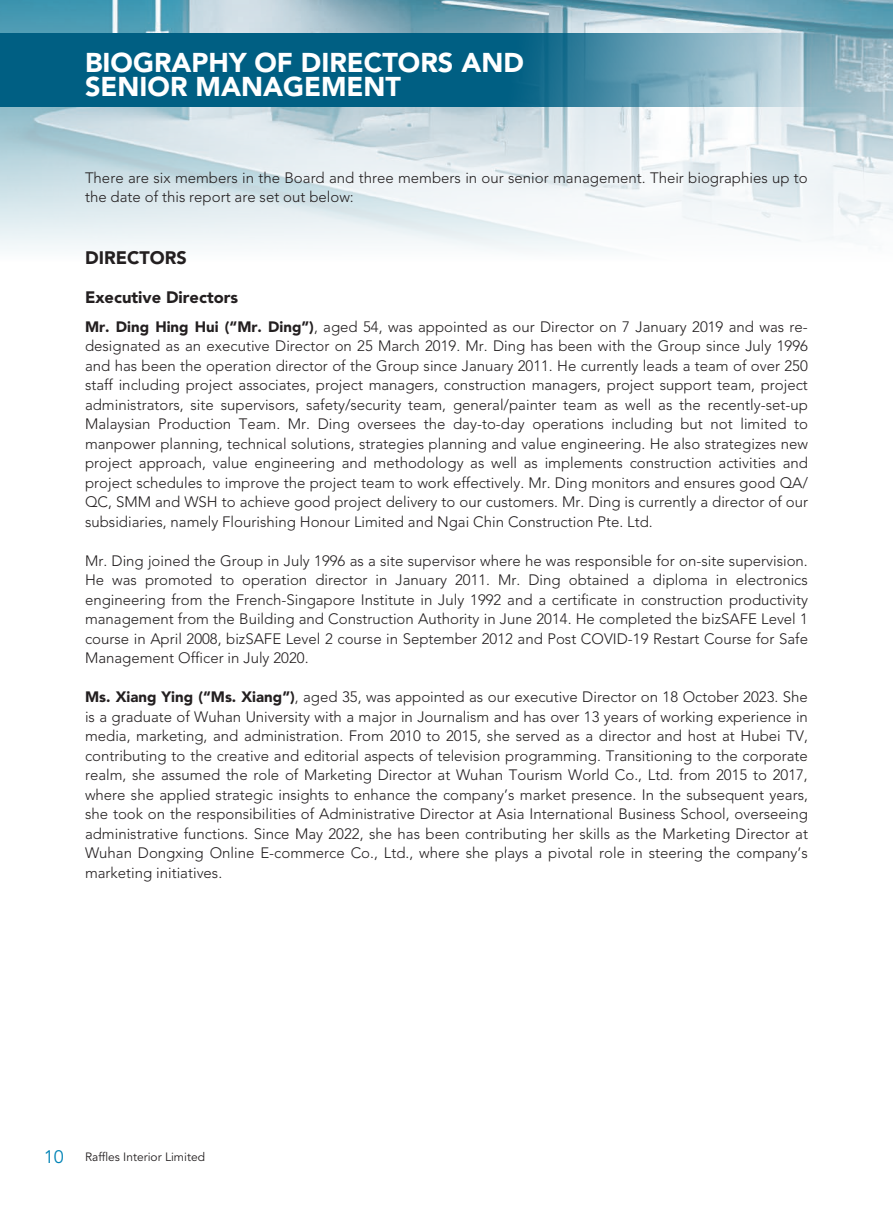
<style>
.page{position:relative;width:893px;height:1212px;background:#fff}
.page>*{position:absolute;margin:0;border:0;box-sizing:border-box;transform-origin:0 0}
.t1{font:900 27px/24px "Avenir LT Std";color:#fff}
.t2{font:900 18px "Avenir LT Std";color:#231f20}
.t3{font:900 16.5px "Avenir LT Std";color:#231f20}
.t4{font:300 15px/19.5px "Avenir LT Std";color:#231f20;text-align:justify}
.t5{font:12px "Avenir LT Std";color:#231f20}
.s1{font-weight:900}
.s2{font-size:18px;color:#0083b6}
</style>
<div class="page">
<img style="left:0;top:0;width:892px;height:250px">
<svg style="left:0;top:34px;width:889px;height:73px;background:#307c99"></svg>
<h1 class="t1" style="left:85px;top:51px;width:440px">BIOGRAPHY OF DIRECTORS AND<br>SENIOR MANAGEMENT</h1>
<p class="t4" style="left:85px;top:168px;width:724px">There are six members in the Board and three members in our senior management. Their biographies up to the date of this report are set out below:</p>
<p class="t2" style="left:85px;top:246px;width:103px">DIRECTORS</p>
<p class="t3" style="left:85px;top:287px;width:155px">Executive Directors</p>
<p class="t4" style="left:85px;top:317px;width:724px"><span class="s1">Mr. Ding Hing Hui (“Mr. Ding”)</span>, aged 54, was appointed as our Director on 7 January 2019 and was re&shy;designated as an executive Director on 25 March 2019. Mr. Ding has been with the Group since July 1996 and has been the operation director of the Group since January 2011. He currently leads a team of over 250 staff including project associates, project managers, construction managers, project support team, project administrators, site supervisors, safety/security team, general/painter team as well as the recently-set-up Malaysian Production Team. Mr. Ding oversees the day-to-day operations including but not limited to manpower planning, technical solutions, strategies planning and value engineering. He also strategizes new project approach, value engineering and methodology as well as implements construction activities and project schedules to improve the project team to work effectively. Mr. Ding monitors and ensures good QA/ QC, SMM and WSH to achieve good project delivery to our customers. Mr. Ding is currently a director of our subsidiaries, namely Flourishing Honour Limited and Ngai Chin Construction Pte. Ltd.</p>
<p class="t4" style="left:85px;top:551px;width:724px">Mr. Ding joined the Group in July 1996 as a site supervisor where he was responsible for on-site supervision.<br>He was promoted to operation director in January 2011. Mr. Ding obtained a diploma in electronics engineering from the French-Singapore Institute in July 1992 and a certificate in construction productivity management from the Building and Construction Authority in June 2014. He completed the bizSAFE Level 1 course in April 2008, bizSAFE Level 2 course in September 2012 and Post COVID-19 Restart Course for Safe Management Officer in July 2020.</p>
<p class="t4" style="left:85px;top:687px;width:724px"><span class="s1">Ms. Xiang Ying (“Ms. Xiang”)</span>, aged 35, was appointed as our executive Director on 18 October 2023. She is a graduate of Wuhan University with a major in Journalism and has over 13 years of working experience in media, marketing, and administration. From 2010 to 2015, she served as a director and host at Hubei TV, contributing to the creative and editorial aspects of television programming. Transitioning to the corporate realm, she assumed the role of Marketing Director at Wuhan Tourism World Co., Ltd. from 2015 to 2017, where she applied strategic insights to enhance the company’s market presence. In the subsequent years, she took on the responsibilities of Administrative Director at Asia International Business School, overseeing administrative functions. Since May 2022, she has been contributing her skills as the Marketing Director at Wuhan Dongxing Online E-commerce Co., Ltd., where she plays a pivotal role in steering the company’s marketing initiatives.</p>
<p class="t5" style="left:44px;top:1150px;width:163px"><span class="s2">10</span> Raffles Interior Limited</p>
</div>
